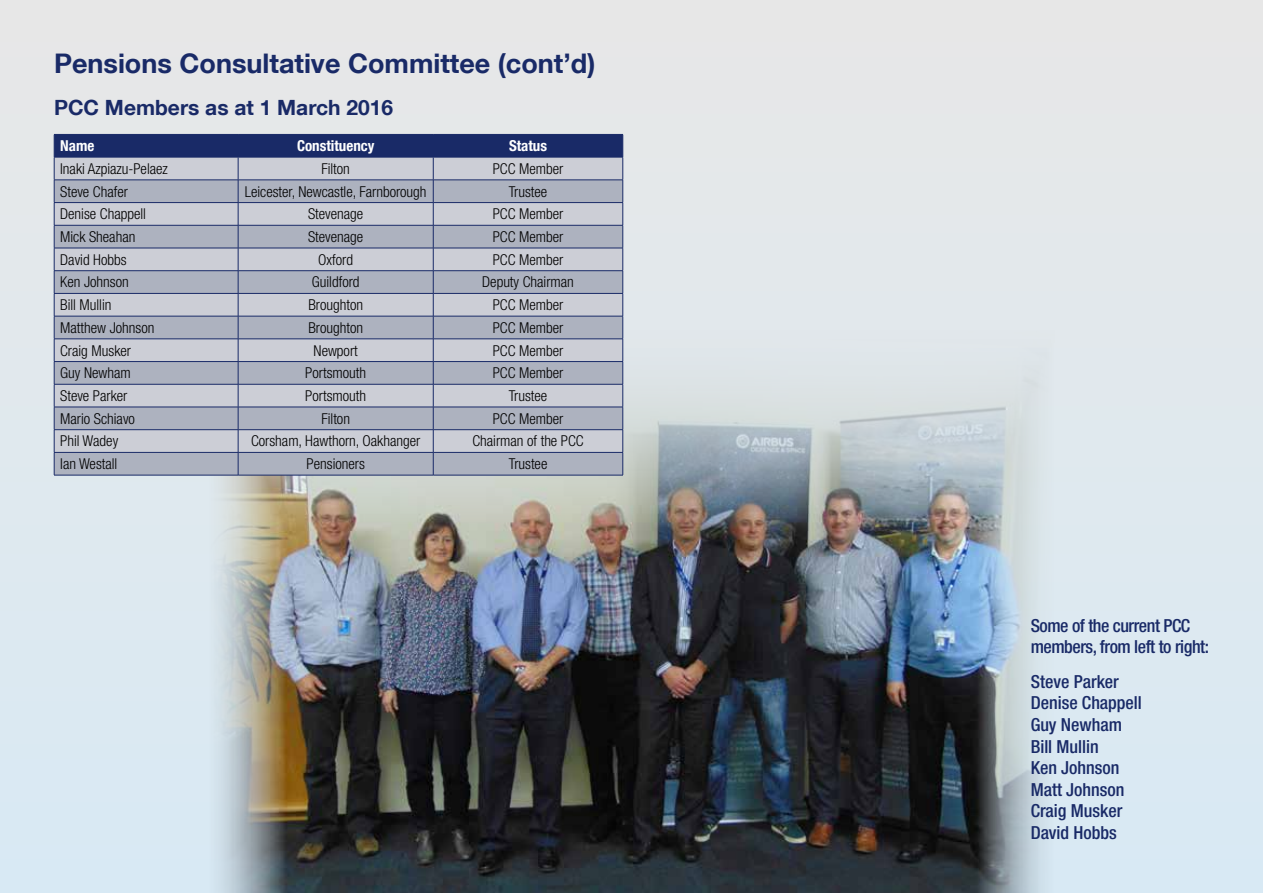
<style>
.page{position:relative;width:1263px;height:893px;background:#e3e8eb}
.page>*{position:absolute;margin:0;border:0;box-sizing:border-box;transform-origin:0 0}
.t1{font:700 27px "Helvetica Neue LT Com";color:#192a67}
.t2{font:700 21px "Helvetica Neue LT Com";color:#192a67}
.t3{font:500 condensed 18px/21.6px "Helvetica Neue LT Com";color:#192a67}
.t4{font:500 condensed 18px/21.6px "Helvetica Neue LT Com";letter-spacing:-.025em;color:#192a67}
.t5{font:300 condensed 15px "Helvetica Neue LT Com";color:#000}
.t6{font:700 condensed 15px "Helvetica Neue LT Com";color:#fff}
</style>
<div class="page">
<img style="left:201px;top:315px;width:861px;height:578px">
<svg style="left:54px;top:134px;width:569px;height:341px;background:#a9aebf"></svg>
<hr style="left:54px;top:475px;width:184px;height:1px;background:#192a67">
<hr style="left:238px;top:475px;width:195px;height:1px;background:#192a67">
<hr style="left:433px;top:475px;width:190px;height:1px;background:#192a67">
<h1 class="t1" style="left:54px;top:47px;width:543px">Pensions Consultative Committee (cont’d)</h1>
<h2 class="t2" style="left:54px;top:95px;width:341px">PCC Members as at 1 March 2016</h2>
<p class="t6" style="left:60px;top:137px;width:36px">Name</p>
<p class="t6" style="left:297px;top:137px;width:79px">Constituency</p>
<p class="t6" style="left:509px;top:137px;width:40px">Status</p>
<p class="t5" style="left:60px;top:160px;width:109px">Inaki Azpiazu-Pelaez</p>
<p class="t5" style="left:321px;top:160px;width:30px">Filton</p>
<p class="t5" style="left:493px;top:160px;width:72px">PCC Member</p>
<p class="t5" style="left:60px;top:183px;width:69px">Steve Chafer</p>
<p class="t5" style="left:245px;top:183px;width:183px">Leicester, Newcastle, Farnborough</p>
<p class="t5" style="left:509px;top:183px;width:40px">Trustee</p>
<p class="t5" style="left:60px;top:205px;width:87px">Denise Chappell</p>
<p class="t5" style="left:308px;top:205px;width:57px">Stevenage</p>
<p class="t5" style="left:493px;top:205px;width:72px">PCC Member</p>
<p class="t5" style="left:60px;top:228px;width:77px">Mick Sheahan</p>
<p class="t5" style="left:308px;top:228px;width:57px">Stevenage</p>
<p class="t5" style="left:493px;top:228px;width:72px">PCC Member</p>
<p class="t5" style="left:60px;top:251px;width:68px">David Hobbs</p>
<p class="t5" style="left:318px;top:251px;width:36px">Oxford</p>
<p class="t5" style="left:493px;top:251px;width:72px">PCC Member</p>
<p class="t5" style="left:60px;top:273px;width:70px">Ken Johnson</p>
<p class="t5" style="left:312px;top:273px;width:49px">Guildford</p>
<p class="t5" style="left:482px;top:273px;width:93px">Deputy Chairman</p>
<p class="t5" style="left:60px;top:296px;width:53px">Bill Mullin</p>
<p class="t5" style="left:308px;top:296px;width:56px">Broughton</p>
<p class="t5" style="left:493px;top:296px;width:72px">PCC Member</p>
<p class="t5" style="left:60px;top:319px;width:96px">Matthew Johnson</p>
<p class="t5" style="left:308px;top:319px;width:56px">Broughton</p>
<p class="t5" style="left:493px;top:319px;width:72px">PCC Member</p>
<p class="t5" style="left:60px;top:342px;width:72px">Craig Musker</p>
<p class="t5" style="left:314px;top:342px;width:46px">Newport</p>
<p class="t5" style="left:493px;top:342px;width:72px">PCC Member</p>
<p class="t5" style="left:60px;top:364px;width:72px">Guy Newham</p>
<p class="t5" style="left:305px;top:364px;width:62px">Portsmouth</p>
<p class="t5" style="left:493px;top:364px;width:72px">PCC Member</p>
<p class="t5" style="left:60px;top:387px;width:69px">Steve Parker</p>
<p class="t5" style="left:305px;top:387px;width:62px">Portsmouth</p>
<p class="t5" style="left:509px;top:387px;width:40px">Trustee</p>
<p class="t5" style="left:60px;top:410px;width:76px">Mario Schiavo</p>
<p class="t5" style="left:321px;top:410px;width:30px">Filton</p>
<p class="t5" style="left:493px;top:410px;width:72px">PCC Member</p>
<p class="t5" style="left:60px;top:432px;width:60px">Phil Wadey</p>
<p class="t5" style="left:251px;top:432px;width:171px">Corsham, Hawthorn, Oakhanger</p>
<p class="t5" style="left:472px;top:432px;width:113px">Chairman of the PCC</p>
<p class="t5" style="left:60px;top:455px;width:59px">Ian Westall</p>
<p class="t5" style="left:307px;top:455px;width:60px">Pensioners</p>
<p class="t5" style="left:509px;top:455px;width:40px">Trustee</p>
<p class="t4" style="left:1031px;top:614px;width:180px">Some of the current PCC members, from left to right:</p>
<p class="t3" style="left:1031px;top:670px;width:113px">Steve Parker<br>Denise Chappell<br>Guy Newham<br>Bill Mullin<br>Ken Johnson<br>Matt Johnson<br>Craig Musker<br>David Hobbs</p>
</div>
